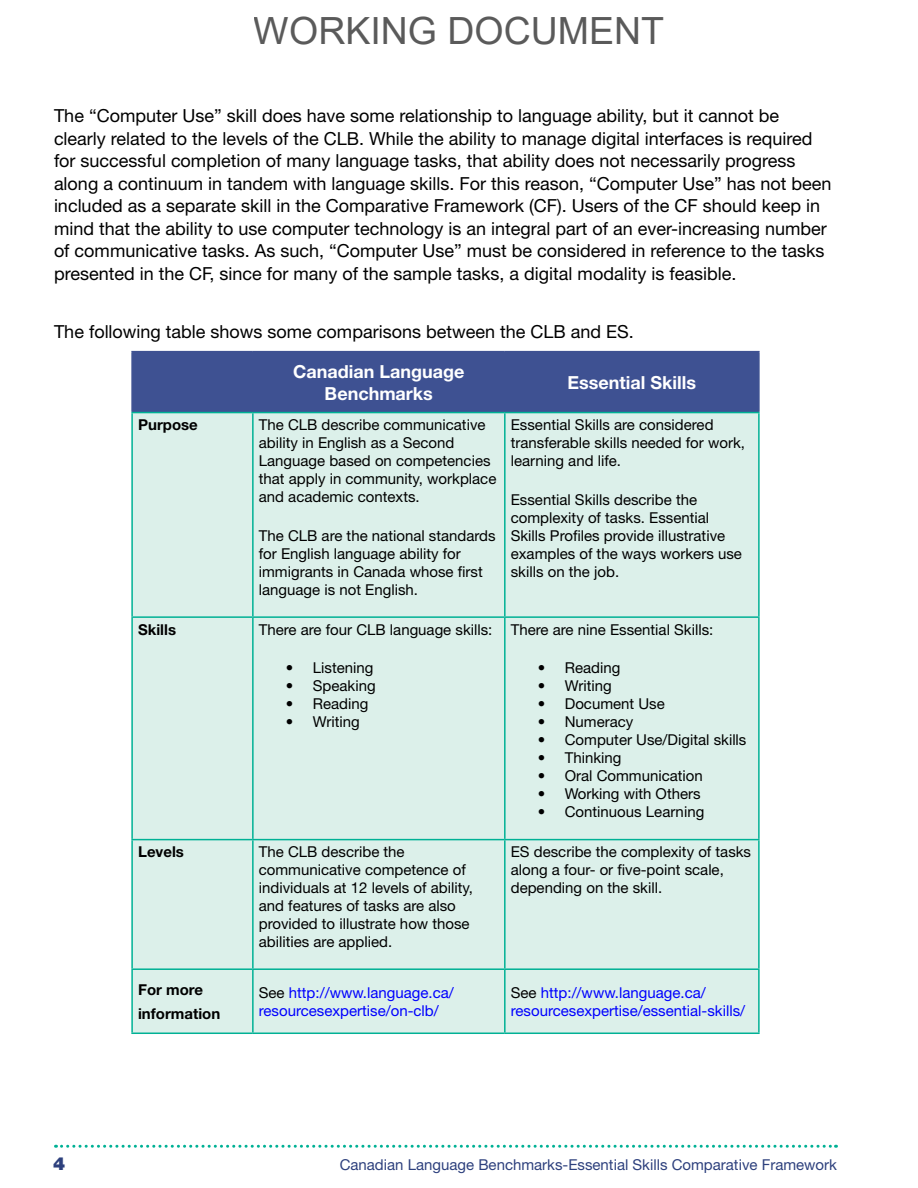
<style>
.page{position:relative;width:918px;height:1188px;background:#fff}
.page>*{position:absolute;margin:0;border:0;box-sizing:border-box;transform-origin:0 0}
.t1{font:37.5px "Arial";color:rgb(0 0 0/.65)}
.t2{font:18px/22.5px "Helvetica Neue";color:#000}
.t3{font:700 18px/22.5px "Helvetica Neue";color:#fff;text-align:center}
.t4{font:900 18px "Helvetica Neue";color:#2d407d}
.t5{font:15px/18px "Helvetica Neue";color:#000}
.t6{font:15px/18px "Helvetica Neue";color:#00f}
.t7{font:15px "Helvetica Neue";color:#2d407d}
.t8{font:700 15px/24px "Helvetica Neue";color:#000}
.s1{color:#000}
</style>
<div class="page">
<svg style="left:56px;top:1145px;width:781px;height:3px"></svg>
<div style="left:133px;top:352px;width:625px;height:60px;background:#3e5192"></div>
<div style="left:133px;top:413px;width:625px;height:620px;background:#dcf0ea"></div>
<hr style="left:131px;top:351px;width:122px;height:1px;background:#3e5192">
<hr style="left:131px;top:352px;width:2px;height:60px;background:#3e5192">
<hr style="left:253px;top:351px;width:252px;height:1px;background:#3e5192">
<hr style="left:252px;top:352px;width:2px;height:60px;background:#3e5192">
<hr style="left:505px;top:351px;width:255px;height:1px;background:#3e5192">
<hr style="left:504px;top:352px;width:2px;height:60px;background:#3e5192">
<hr style="left:758px;top:352px;width:2px;height:60px;background:#3e5192">
<hr style="left:131px;top:412px;width:122px;height:1px;background:#00b195">
<hr style="left:131px;top:413px;width:2px;height:203px;background:#00b195">
<hr style="left:253px;top:412px;width:252px;height:1px;background:#00b195">
<hr style="left:252px;top:413px;width:2px;height:203px;background:#00b195">
<hr style="left:505px;top:412px;width:255px;height:1px;background:#00b195">
<hr style="left:504px;top:413px;width:2px;height:203px;background:#00b195">
<hr style="left:758px;top:413px;width:2px;height:203px;background:#00b195">
<hr style="left:131px;top:616px;width:122px;height:2px;background:#00b195">
<hr style="left:131px;top:618px;width:2px;height:221px;background:#00b195">
<hr style="left:253px;top:616px;width:252px;height:2px;background:#00b195">
<hr style="left:252px;top:618px;width:2px;height:221px;background:#00b195">
<hr style="left:505px;top:616px;width:255px;height:2px;background:#00b195">
<hr style="left:504px;top:618px;width:2px;height:221px;background:#00b195">
<hr style="left:758px;top:618px;width:2px;height:221px;background:#00b195">
<hr style="left:131px;top:839px;width:122px;height:1px;background:#00b195">
<hr style="left:131px;top:840px;width:2px;height:128px;background:#00b195">
<hr style="left:253px;top:839px;width:252px;height:1px;background:#00b195">
<hr style="left:252px;top:840px;width:2px;height:128px;background:#00b195">
<hr style="left:505px;top:839px;width:255px;height:1px;background:#00b195">
<hr style="left:504px;top:840px;width:2px;height:128px;background:#00b195">
<hr style="left:758px;top:840px;width:2px;height:128px;background:#00b195">
<hr style="left:131px;top:968px;width:122px;height:2px;background:#00b195">
<hr style="left:131px;top:970px;width:2px;height:63px;background:#00b195">
<hr style="left:253px;top:968px;width:252px;height:2px;background:#00b195">
<hr style="left:252px;top:970px;width:2px;height:63px;background:#00b195">
<hr style="left:505px;top:968px;width:255px;height:2px;background:#00b195">
<hr style="left:504px;top:970px;width:2px;height:63px;background:#00b195">
<hr style="left:758px;top:970px;width:2px;height:63px;background:#00b195">
<hr style="left:131px;top:1033px;width:122px;height:1px;background:#00b195">
<hr style="left:253px;top:1033px;width:252px;height:1px;background:#00b195">
<hr style="left:505px;top:1033px;width:255px;height:1px;background:#00b195">
<h1 class="t1" style="left:254px;top:5px;width:412px">WORKING DOCUMENT</h1>
<p class="t2" style="left:54px;top:104px;width:779px">The “Computer Use” skill does have some relationship to language ability, but it cannot be clearly related to the levels of the CLB. While the ability to manage digital interfaces is required for successful completion of many language tasks, that ability does not necessarily progress along a continuum in tandem with language skills. For this reason, “Computer Use” has not been included as a separate skill in the Comparative Framework (CF). Users of the CF should keep in mind that the ability to use computer technology is an integral part of an ever-increasing number of communicative tasks. As such, “Computer Use” must be considered in reference to the tasks presented in the CF, since for many of the sample tasks, a digital modality is feasible.</p>
<p class="t2" style="left:54px;top:320px;width:581px">The following table shows some comparisons between the CLB and ES.</p>
<p class="t3" style="left:293px;top:360px;width:173px">Canadian Language<br>Benchmarks</p>
<p class="t3" style="left:568px;top:371px;width:130px">Essential Skills</p>
<p class="t8" style="left:138px;top:413px;width:61px">Purpose</p>
<p class="t5" style="left:259px;top:416px;width:239px">The CLB describe communicative ability in English as a Second<br>Language based on competencies that apply in community, workplace and academic contexts.</p>
<p class="t5" style="left:259px;top:526px;width:238px">The CLB are the national standards for English language ability for immigrants in Canada whose first language is not English.</p>
<p class="t5" style="left:511px;top:416px;width:236px">Essential Skills are considered transferable skills needed for work, learning and life.</p>
<p class="t5" style="left:511px;top:490px;width:233px">Essential Skills describe the complexity of tasks. Essential<br>Skills Profiles provide illustrative examples of the ways workers use skills on the job.</p>
<p class="t8" style="left:138px;top:617px;width:40px">Skills</p>
<p class="t5" style="left:259px;top:620px;width:235px">There are four CLB language skills:</p>
<p class="t5" style="left:286px;top:659px;width:89px">• Listening</p>
<p class="t5" style="left:286px;top:677px;width:91px">• Speaking</p>
<p class="t5" style="left:286px;top:695px;width:84px">• Reading</p>
<p class="t5" style="left:286px;top:713px;width:75px">• Writing</p>
<p class="t5" style="left:511px;top:620px;width:204px">There are nine Essential Skills:</p>
<p class="t5" style="left:538px;top:659px;width:84px">• Reading</p>
<p class="t5" style="left:538px;top:677px;width:75px">• Writing</p>
<p class="t5" style="left:538px;top:695px;width:129px">• Document Use</p>
<p class="t5" style="left:538px;top:713px;width:97px">• Numeracy</p>
<p class="t5" style="left:538px;top:731px;width:210px">• Computer Use/Digital skills</p>
<p class="t5" style="left:538px;top:749px;width:85px">• Thinking</p>
<p class="t5" style="left:538px;top:767px;width:167px">• Oral Communication</p>
<p class="t5" style="left:538px;top:785px;width:164px">• Working with Others</p>
<p class="t5" style="left:538px;top:803px;width:168px">• Continuous Learning</p>
<p class="t8" style="left:138px;top:840px;width:47px">Levels</p>
<p class="t5" style="left:259px;top:843px;width:216px">The CLB describe the communicative competence of individuals at 12 levels of ability, and features of tasks are also provided to illustrate how those abilities are applied.</p>
<p class="t5" style="left:511px;top:843px;width:242px">ES describe the complexity of tasks along a four- or five-point scale, depending on the skill.</p>
<p class="t8" style="left:138px;top:977px;width:84px">For more information</p>
<p class="t6" style="left:259px;top:984px;width:196px"><span class="s1">See</span> http://www.language.ca/ resourcesexpertise/on-clb/</p>
<p class="t6" style="left:511px;top:984px;width:236px"><span class="s1">See</span> http://www.language.ca/ resourcesexpertise/essential-skills/</p>
<p class="t4" style="left:53px;top:1153px;width:14px">4</p>
<p class="t7" style="left:340px;top:1156px;width:499px">Canadian Language Benchmarks-Essential Skills Comparative Framework</p>
</div>
